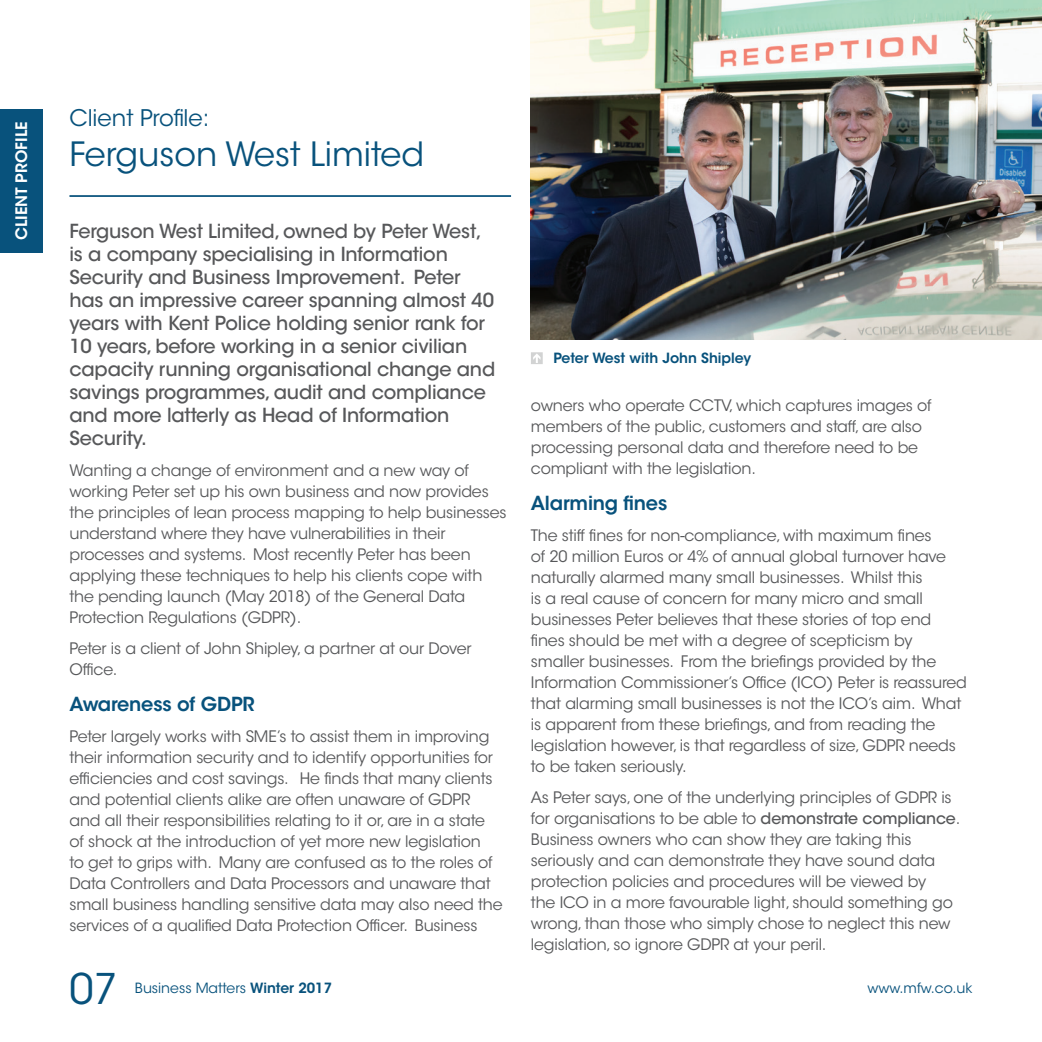
<style>
.page{position:relative;width:1042px;height:1042px;background:#fff}
.page>*{position:absolute;margin:0;border:0;box-sizing:border-box;transform-origin:0 0}
.t1{font:42px "ITC Avant Garde Std";color:#08527c}
.t2{font:33.25px "ITC Avant Garde Std";color:#08527c}
.t3{font:22.75px "ITC Avant Garde Std";color:#08527c}
.t4{font:500 19.25px/23.1px "ITC Avant Garde Std";letter-spacing:-.01em;color:#57585a}
.t5{font:600 19.25px "ITC Avant Garde Std";letter-spacing:-.01em;color:#08527c}
.t6{font:15.75px/21px "ITC Avant Garde Std";letter-spacing:-.01em;color:#57585a}
.t7{font:600 15.75px "ITC Avant Garde Std";color:#fff}
.t8{font:14px "ITC Avant Garde Std";color:#08527c}
.t9{font:600 14px "ITC Avant Garde Std";color:#08527c}
.s1{font-weight:500}
.s2{font-weight:600}
</style>
<div class="page">
<div style="left:0;top:109px;width:43px;height:143px;background:#08527c"></div>
<img style="left:531px;top:0;width:511px;height:340px">
<hr style="left:69px;top:195px;width:442px;height:2px;background:#08527c">
<svg style="left:531px;top:352px;width:12px;height:12px"></svg>
<p class="t7" style="left:11px;top:240px;width:120px;rotate:-90deg">CLIENT PROFILE</p>
<h3 class="t3" style="left:69px;top:104px;width:141px">Client Profile:</h3>
<h2 class="t2" style="left:69px;top:134px;width:356px">Ferguson West Limited</h2>
<p class="t4" style="left:69px;top:219px;width:427px">Ferguson West Limited, owned by Peter West, is a company specialising in Information Security and Business Improvement. Peter has an impressive career spanning almost 40 years with Kent Police holding senior rank for 10 years, before working in a senior civilian capacity running organisational change and savings programmes, audit and compliance and more latterly as Head of Information Security.</p>
<p class="t6" style="left:69px;top:460px;width:439px">Wanting a change of environment and a new way of working Peter set up his own business and now provides the principles of lean process mapping to help businesses understand where they have vulnerabilities in their processes and systems. Most recently Peter has been applying these techniques to help his clients cope with the pending launch (May 2018) of the General Data Protection Regulations (GDPR).</p>
<p class="t6" style="left:69px;top:638px;width:404px">Peter is a client of John Shipley, a partner at our Dover<br>Office.</p>
<p class="t5" style="left:69px;top:692px;width:187px">Awareness of GDPR</p>
<p class="t6" style="left:69px;top:726px;width:435px">Peter largely works with SME’s to assist them in improving their information security and to identify opportunities for efficiencies and cost savings. He finds that many clients and potential clients alike are often unaware of GDPR and all their responsibilities relating to it or, are in a state of shock at the introduction of yet more new legislation<br>to get to grips with. Many are confused as to the roles of Data Controllers and Data Processors and unaware that small business handling sensitive data may also need the services of a qualified Data Protection Officer. Business</p>
<p class="t9" style="left:553px;top:349px;width:199px">Peter West with John Shipley</p>
<p class="t6" style="left:531px;top:395px;width:402px">owners who operate CCTV, which captures images of members of the public, customers and staff, are also processing personal data and therefore need to be compliant with the legislation.</p>
<p class="t5" style="left:531px;top:491px;width:138px">Alarming fines</p>
<p class="t6" style="left:531px;top:525px;width:437px">The stiff fines for non-compliance, with maximum fines<br>of 20 million Euros or 4% of annual global turnover have naturally alarmed many small businesses. Whilst this<br>is a real cause of concern for many micro and small businesses Peter believes that these stories of top end fines should be met with a degree of scepticism by smaller businesses. From the briefings provided by the Information Commissioner’s Office (ICO) Peter is reassured that alarming small businesses is not the ICO’s aim. What is apparent from these briefings, and from reading the legislation however, is that regardless of size, GDPR needs to be taken seriously.</p>
<p class="t6" style="left:531px;top:787px;width:431px">As Peter says, one of the underlying principles of GDPR is for organisations to be able to <span class="s1">demonstrate compliance</span>.<br>Business owners who can show they are taking this seriously and can demonstrate they have sound data protection policies and procedures will be viewed by<br>the ICO in a more favourable light, should something go wrong, than those who simply chose to neglect this new legislation, so ignore GDPR at your peril.</p>
<h1 class="t1" style="left:69px;top:963px;width:50px">07</h1>
<p class="t8" style="left:135px;top:979px;width:199px">Business Matters <span class="s2">Winter 2017</span></p>
<p class="t8" style="left:867px;top:979px;width:106px">www.mfw.co.uk</p>
</div>
